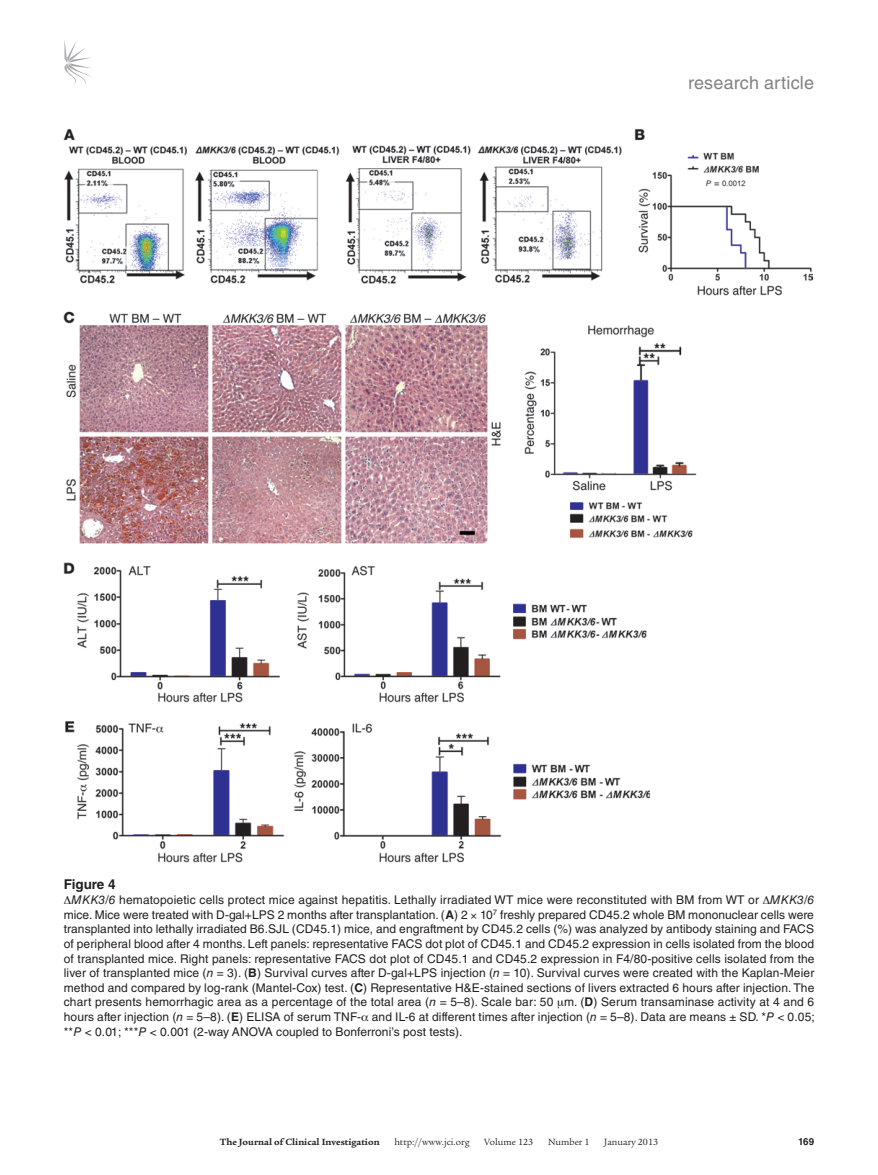
<style>
.page{position:relative;width:878px;height:1175px;background:#fff}
.page>*{position:absolute;margin:0;border:0;box-sizing:border-box;transform-origin:0 0}
.t1{font:18px "Helvetica LT Std";letter-spacing:.01em;color:#808285}
.t2{font:700 13.5px "Helvetica LT Std";color:#231f20}
.t3{font:12px/14.7px "Helvetica LT Std";letter-spacing:.01em;color:#231f20;text-align:justify}
.t4{font:9.75px "Legacy Serif Std";color:#231f20}
.t5{font:700 9.75px "Legacy Serif Std";color:#231f20}
.t6{font:700 9.75px "Helvetica LT Std";color:#231f20}
.s1{font-style:italic}
.s2{font-weight:700}
</style>
<div class="page">
<svg style="left:64px;top:40px;width:27px;height:45px"></svg>
<img style="left:64px;top:129px;width:748px;height:734px">
<h1 class="t1" style="left:688px;top:73px;width:127px">research article</h1>
<p class="t2" style="left:64px;top:876px;width:53px">Figure 4</p>
<p class="t3" style="left:64px;top:892px;width:752px;text-indent:8px"><span class="s1">MKK3/6</span> hematopoietic cells protect mice against hepatitis. Lethally irradiated WT mice were reconstituted with BM from WT or <span class="s1">MKK3/6 </span>mice. Mice were treated with D-gal+LPS 2 months after transplantation. (<span class="s2">A</span>) 2 10<sup>7</sup> freshly prepared CD45.2 whole BM mononuclear cells were transplanted into lethally irradiated B6.SJL (CD45.1) mice, and engraftment by CD45.2 cells (%) was analyzed by antibody staining and FACS of peripheral blood after 4 months. Left panels: representative FACS dot plot of CD45.1 and CD45.2 expression in cells isolated from the blood of transplanted mice. Right panels: representative FACS dot plot of CD45.1 and CD45.2 expression in F4/80-positive cells isolated from the liver of transplanted mice (<span class="s1">n</span> = 3). (<span class="s2">B</span>) Survival curves after D-gal+LPS injection (<span class="s1">n</span> = 10). Survival curves were created with the Kaplan-Meier method and compared by log-rank (Mantel-Cox) test. (<span class="s2">C</span>) Representative H&amp;E-stained sections of livers extracted 6 hours after injection. The chart presents hemorrhagic area as a percentage of the total area (<span class="s1">n</span> = 5–8). Scale bar: 50 m. (<span class="s2">D</span>) Serum transaminase activity at 4 and 6 hours after injection (<span class="s1">n</span> = 5–8). (<span class="s2">E</span>) ELISA of serum TNF- and IL-6 at different times after injection (<span class="s1">n</span> = 5–8). Data are means ± SD. *<span class="s1">P</span> &lt; 0.05; **<span class="s1">P</span> &lt; 0.01; ***<span class="s1">P</span> &lt; 0.001 (2-way ANOVA coupled to Bonferroni’s post tests).</p>
<p class="t5" style="left:220px;top:1135px;width:161px">The Journal of Clinical Investigation</p>
<p class="t4" style="left:394px;top:1136px;width:77px">http://www.jci.org</p>
<p class="t4" style="left:484px;top:1136px;width:50px">Volume 123</p>
<p class="t4" style="left:548px;top:1136px;width:43px">Number 1</p>
<p class="t4" style="left:604px;top:1136px;width:55px">January 2013</p>
<p class="t6" style="left:798px;top:1135px;width:17px">169</p>
</div>
